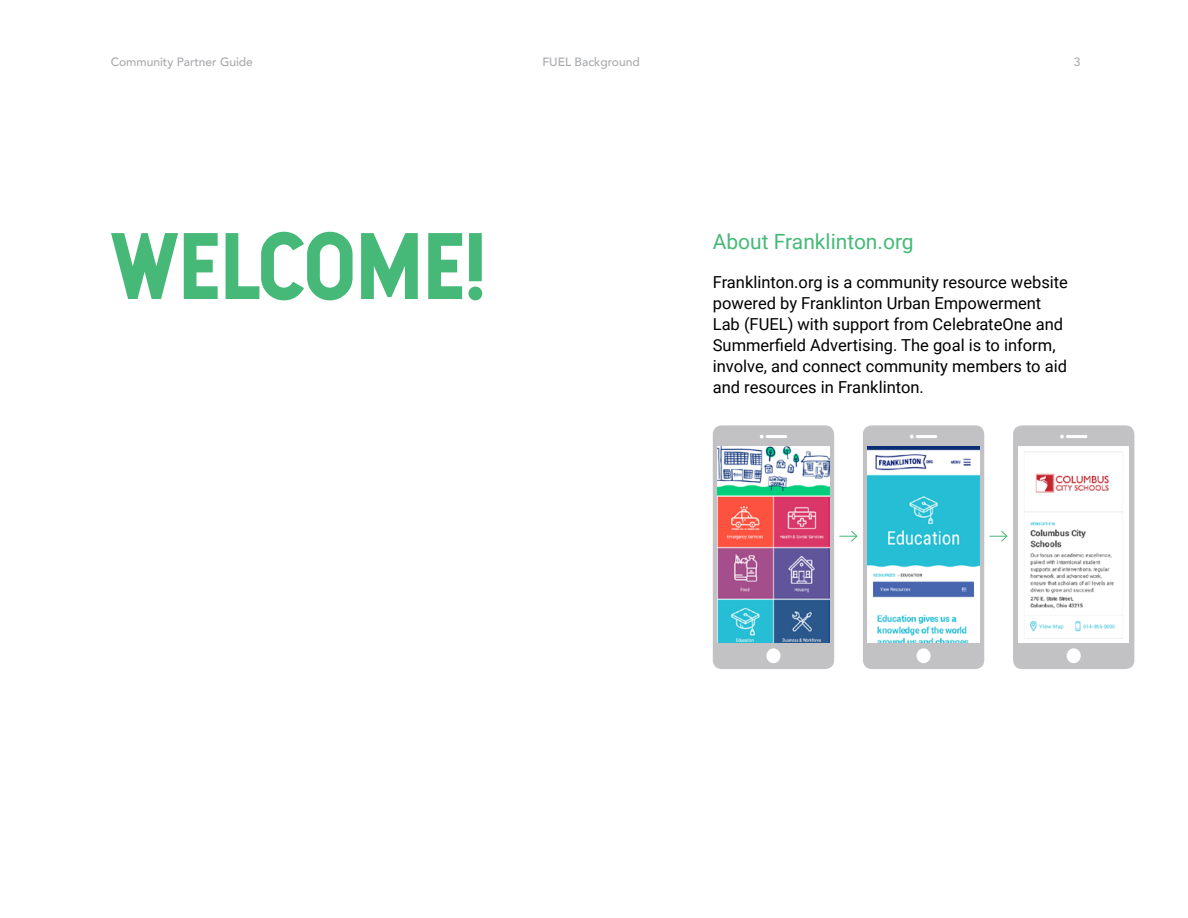
<style>
.page{position:relative;width:1188px;height:918px;background:#fff}
.page>*{position:absolute;margin:0;border:0;box-sizing:border-box;transform-origin:0 0}
.t1{font:90px "Hansief";color:#46b978}
.t2{font:21px "Roboto";color:#46b978}
.t3{font:16.5px/21px "Roboto";color:#000}
.t4{font:500 12px "Avenir";color:#a7a9ac}
</style>
<div class="page">
<div style="left:713px;top:425px;width:121px;height:244px;background:#c2c2c4;border-radius:9px"></div>
<div style="left:766px;top:648px;width:15px;height:15px;background:#fff;border-radius:50%"></div>
<svg style="left:760px;top:435px;width:4px;height:3px"></svg>
<hr style="left:766px;top:435px;width:21px;height:3px;background:#fff;border-radius:2px">
<div style="left:863px;top:425px;width:121px;height:244px;background:#c2c2c4;border-radius:9px"></div>
<div style="left:917px;top:648px;width:14px;height:15px;background:#fff;border-radius:50%"></div>
<svg style="left:910px;top:435px;width:4px;height:3px"></svg>
<hr style="left:916px;top:435px;width:21px;height:3px;background:#fff;border-radius:2px">
<div style="left:1013px;top:425px;width:121px;height:244px;background:#c2c2c4;border-radius:9px"></div>
<div style="left:1067px;top:648px;width:14px;height:15px;background:#fff;border-radius:50%"></div>
<svg style="left:1060px;top:435px;width:4px;height:3px"></svg>
<hr style="left:1066px;top:435px;width:21px;height:3px;background:#fff;border-radius:2px">
<svg style="left:839px;top:530px;width:19px;height:12px"></svg>
<svg style="left:990px;top:530px;width:18px;height:12px"></svg>
<img style="left:867px;top:447px;width:112px;height:195px">
<img style="left:1019px;top:447px;width:109px;height:195px">
<img style="left:717px;top:447px;width:112px;height:195px">
<p class="t4" style="left:111px;top:51px;width:144px">Community Partner Guide</p>
<p class="t4" style="left:542px;top:51px;width:99px">FUEL Background</p>
<p class="t4" style="left:1074px;top:51px;width:8px">3</p>
<h1 class="t1" style="left:111px;top:209px;width:378px">WELCOME!</h1>
<p class="t2" style="left:713px;top:227px;width:202px">About Franklinton.org</p>
<p class="t3" style="left:713px;top:271px;width:357px">Franklinton.org is a community resource website powered by Franklinton Urban Empowerment Lab (FUEL) with support from CelebrateOne and Summerfield Advertising. The goal is to inform, involve, and connect community members to aid and resources in Franklinton.</p>
</div>
